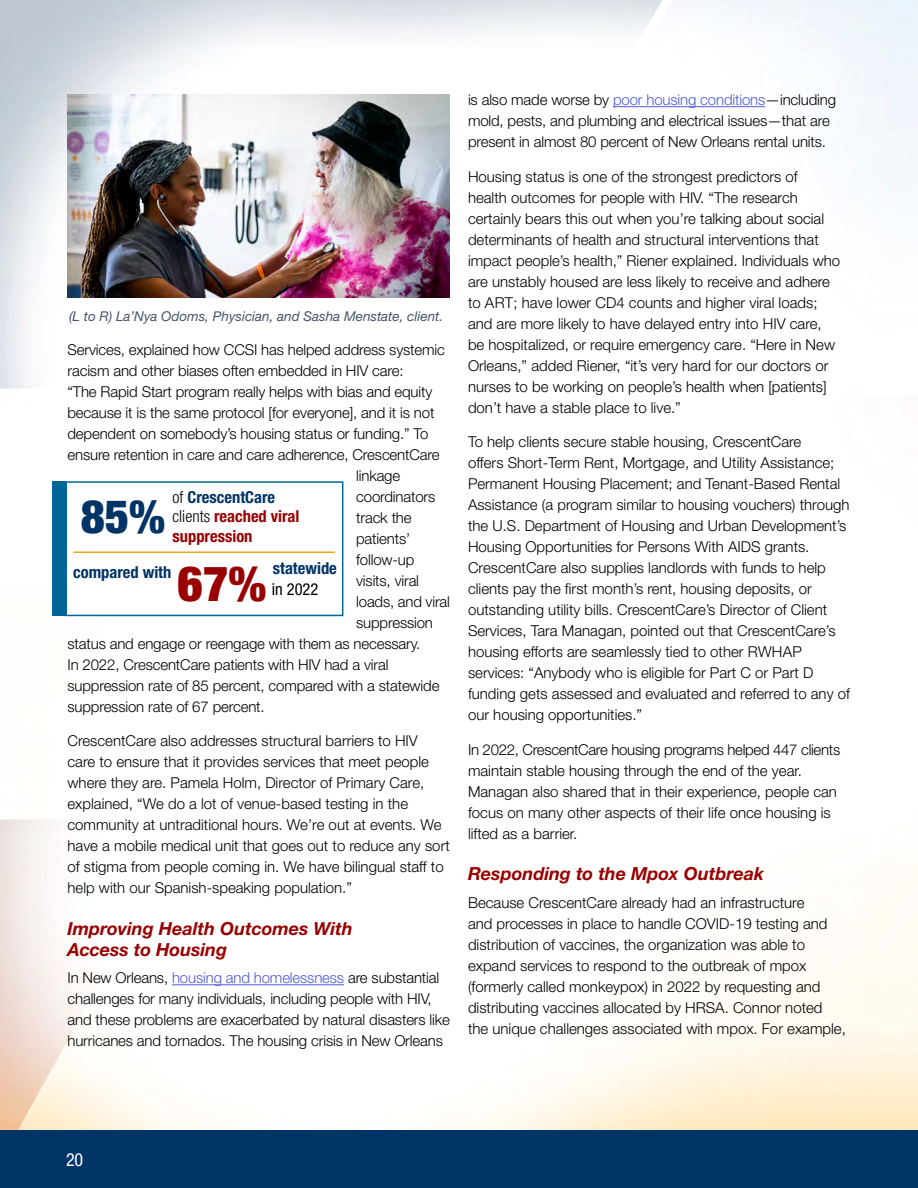
<style>
.page{position:relative;width:918px;height:1188px;background:#fff}
.page>*{position:absolute;margin:0;border:0;box-sizing:border-box;transform-origin:0 0}
.t1{font:900 condensed 48.75px "Helvetica Neue LT Std";color:#900}
.t2{font:900 condensed 46.35px "Helvetica Neue LT Std";color:#036}
.t3{font:italic 700 18px/21px "Helvetica Neue LT Std";color:#900}
.t4{font:condensed 18px "Helvetica Neue LT Std";color:#fff}
.t5{font:700 condensed 16.5px/19.5px "Helvetica Neue LT Std";color:#900}
.t6{font:700 condensed 16.5px "Helvetica Neue LT Std";color:#036}
.t7{font:condensed 16.5px "Helvetica Neue LT Std";color:#000}
.t8{font:300 15px/21px "Helvetica Neue LT Std";color:#000}
.t9{font:italic 13.5px "Helvetica Neue LT Std";color:#44546a}
.s1{color:#4f5cd6}
.s2{font-weight:300;color:#000}
.s3{color:#036}
</style>
<div class="page">
<img style="left:0;top:0;width:918px;height:1130px">
<div style="left:0;top:1130px;width:918px;height:58px;background:#036"></div>
<hr style="left:172px;top:984px;width:172px;height:1px;background:#4f5cd6">
<hr style="left:613px;top:106px;width:152px;height:1px;background:#4f5cd6">
<img style="left:68px;top:94px;width:382px;height:203px">
<div style="left:65px;top:481px;width:278px;height:135px;background:#fff;border:2px solid #069"></div>
<hr style="left:73px;top:551px;width:262px;height:2px;background:#eca421">
<div style="left:52px;top:481px;width:14px;height:135px;background:#069"></div>
<p class="t9" style="left:69px;top:308px;width:376px">(L to R) La’Nya Odoms, Physician, and Sasha Menstate, client.</p>
<p class="t8" style="left:68px;top:339px;width:379px">Services, explained how CCSI has helped address systemic</p>
<p class="t8" style="left:68px;top:360px;width:338px">racism and other biases often embedded in HIV care:</p>
<p class="t8" style="left:68px;top:381px;width:366px">“The Rapid Start program really helps with bias and equity</p>
<p class="t8" style="left:68px;top:402px;width:368px">because it is the same protocol [for everyone], and it is not</p>
<p class="t8" style="left:68px;top:423px;width:362px">dependent on somebody’s housing status or funding.” To</p>
<p class="t8" style="left:68px;top:444px;width:374px">ensure retention in care and care adherence, CrescentCare</p>
<p class="t8" style="left:356px;top:465px;width:46px">linkage</p>
<p class="t8" style="left:356px;top:486px;width:81px">coordinators</p>
<p class="t8" style="left:356px;top:507px;width:57px">track the</p>
<p class="t8" style="left:356px;top:528px;width:56px">patients’</p>
<p class="t8" style="left:356px;top:549px;width:60px">follow-up</p>
<p class="t8" style="left:356px;top:570px;width:64px">visits, viral</p>
<p class="t8" style="left:356px;top:591px;width:95px">loads, and viral</p>
<p class="t8" style="left:356px;top:612px;width:78px">suppression</p>
<p class="t8" style="left:68px;top:633px;width:354px">status and engage or reengage with them as necessary.</p>
<p class="t8" style="left:68px;top:654px;width:322px">In 2022, CrescentCare patients with HIV had a viral</p>
<p class="t8" style="left:68px;top:675px;width:373px">suppression rate of 85 percent, compared with a statewide</p>
<p class="t8" style="left:68px;top:696px;width:199px">suppression rate of 67 percent.</p>
<p class="t8" style="left:68px;top:730px;width:384px">CrescentCare also addresses structural barriers to HIV<br>care to ensure that it provides services that meet people where they are. Pamela Holm, Director of Primary Care, explained, “We do a lot of venue-based testing in the community at untraditional hours. We’re out at events. We have a mobile medical unit that goes out to reduce any sort of stigma from people coming in. We have bilingual staff to help with our Spanish-speaking population.”</p>
<h3 class="t3" style="left:68px;top:917px;width:287px">Improving Health Outcomes With<br>Access to Housing</h3>
<p class="t8" style="left:68px;top:967px;width:384px">In New Orleans, <span class="s1">housing and homelessness</span> are substantial challenges for many individuals, including people with HIV, and these problems are exacerbated by natural disasters like hurricanes and tornados. The housing crisis in New Orleans</p>
<p class="t5" style="left:173px;top:487px;width:128px"><span class="s2">of</span> <span class="s3">CrescentCare </span><span class="s2">clients</span> reached viral suppression</p>
<p class="t2" style="left:81px;top:488px;width:86px">85%</p>
<p class="t6" style="left:273px;top:558px;width:66px">statewide</p>
<p class="t6" style="left:73px;top:562px;width:100px">compared with</p>
<p class="t1" style="left:178px;top:553px;width:90px">67%</p>
<p class="t7" style="left:272px;top:580px;width:48px">in 2022</p>
<p class="t8" style="left:468px;top:89px;width:370px">is also made worse by <span class="s1">poor housing conditions</span>—including mold, pests, and plumbing and electrical issues—that are present in almost 80 percent of New Orleans rental units.</p>
<p class="t8" style="left:468px;top:166px;width:374px">Housing status is one of the strongest predictors of health outcomes for people with HIV. “The research certainly bears this out when you’re talking about social determinants of health and structural interventions that impact people’s health,” Riener explained. Individuals who are unstably housed are less likely to receive and adhere to A R T ; have lower CD4 counts and higher viral loads; and are more likely to have delayed entry into HIV care, be hospitalized, or require emergency care. “Here in New Orleans,” added Riener, “it’s very hard for our doctors or nurses to be working on people’s health when [patients] don’t have a stable place to live.”</p>
<p class="t8" style="left:468px;top:431px;width:384px">To help clients secure stable housing, CrescentCare<br>offers Short-Term Rent, Mortgage, and Utility Assistance; Permanent Housing Placement; and Tenant-Based Rental Assistance (a program similar to housing vouchers) through the U.S. Department of Housing and Urban Development’s Housing Opportunities for Persons With AIDS grants.<br>CrescentCare also supplies landlords with funds to help clients pay the first month’s rent, housing deposits, or outstanding utility bills. CrescentCare’s Director of Client Services, Tara Managan, pointed out that CrescentCare’s housing efforts are seamlessly tied to other R W H A P services: “Anybody who is eligible for Part C or Part D funding gets assessed and evaluated and referred to any of our housing opportunities.”</p>
<p class="t8" style="left:468px;top:739px;width:374px">In 2022, CrescentCare housing programs helped 447 clients maintain stable housing through the end of the year.<br>Managan also shared that in their experience, people can focus on many other aspects of their life once housing is lifted as a barrier.</p>
<h3 class="t3" style="left:468px;top:863px;width:298px">Responding to the Mpox Outbreak</h3>
<p class="t8" style="left:468px;top:892px;width:361px">Because CrescentCare already had an infrastructure and processes in place to handle COVID-19 testing and</p>
<p class="t8" style="left:468px;top:934px;width:379px">distribution of vaccines, the organization was able to expand services to respond to the outbreak of mpox (formerly called monkeypox) in 2022 by requesting and distributing vaccines allocated by HRSA. Connor noted the unique challenges associated with mpox. For example,</p>
<p class="t4" style="left:66px;top:1150px;width:19px">20</p>
</div>
